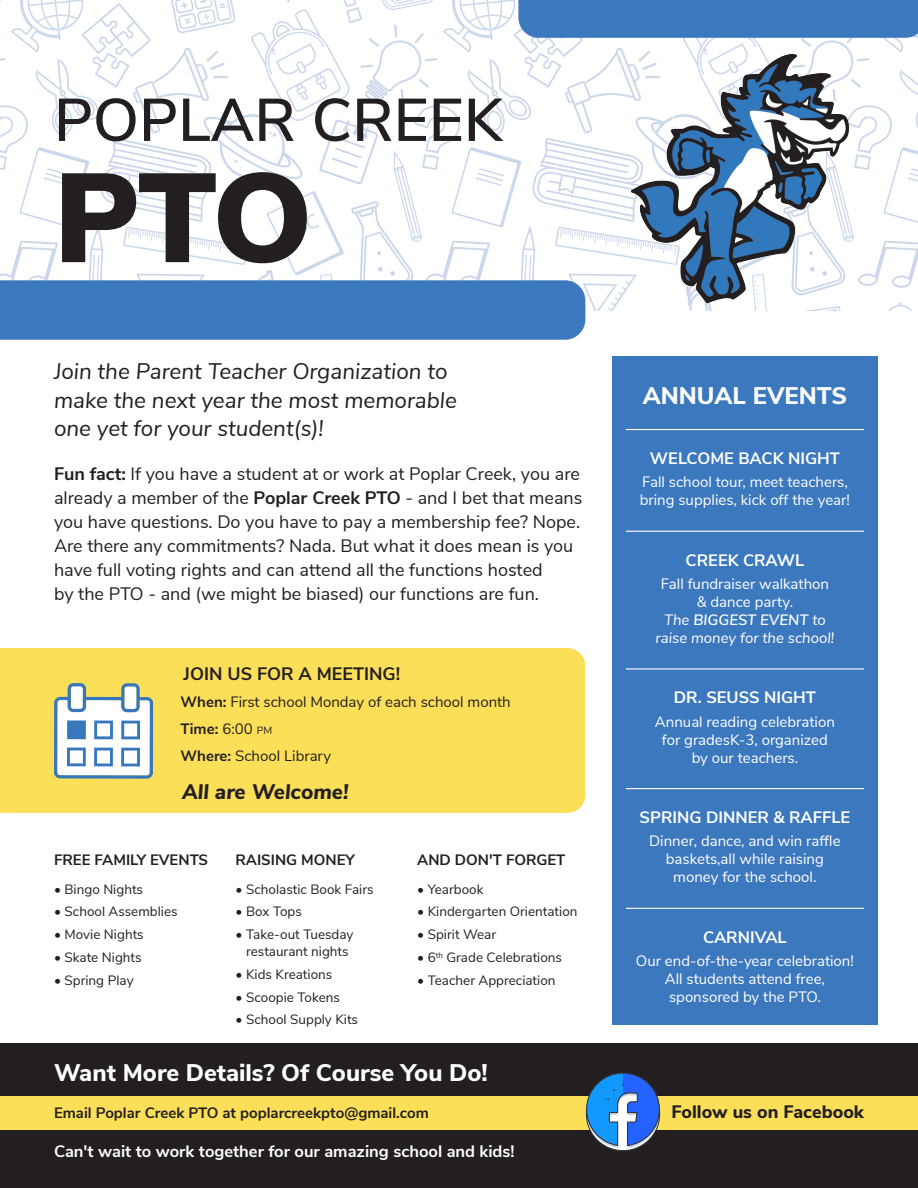
<style>
.page{position:relative;width:918px;height:1188px;background:#fff}
.page>*{position:absolute;margin:0;border:0;box-sizing:border-box;transform-origin:0 0}
.t1{font:900 126px "Nunito Sans";color:#231f20}
.t2{font:600 60px "Nunito Sans";color:#231f20}
.t3{font:800 24px "Nunito Sans";color:#fff}
.t4{font:italic 22.5px/28.5px "Nunito Sans";color:#231f20}
.t5{font:italic 800 21px "Nunito Sans";color:#231f20}
.t6{font:18px/24px "Nunito Sans";color:#231f20}
.t7{font:700 18px "Nunito Sans";color:#231f20}
.t8{font:800 18px "Nunito Sans";color:#231f20}
.t9{font:700 16.5px "Nunito Sans";color:#fff}
.t10{font:15px/18px "Nunito Sans";color:#fff;text-align:center}
.t11{font:700 15px "Nunito Sans";color:#231f20}
.t12{font:15px/27px "Nunito Sans";color:#231f20}
.t13{font:13.5px/16.2px "Nunito Sans";color:#231f20;text-align:center}
.s1{font-weight:700}
.s2{font-size:10.5px}
.s3{font-style:italic}
.s4{font-weight:600;font-style:italic}
</style>
<div class="page">
<div style="left:612px;top:356px;width:266px;height:669px;background:#3c78be"></div>
<hr style="left:626px;top:429px;width:238px;height:1px;background:#fff">
<hr style="left:626px;top:531px;width:238px;height:1px;background:#fff">
<hr style="left:626px;top:668px;width:238px;height:1px;background:#fff">
<hr style="left:626px;top:788px;width:238px;height:1px;background:#fff">
<hr style="left:626px;top:908px;width:238px;height:1px;background:#fff">
<div style="left:0;top:1043px;width:918px;height:145px;background:#231f20"></div>
<div style="left:0;top:1096px;width:918px;height:34px;background:#fbdf58"></div>
<svg style="left:0;top:0;width:918px;height:340px"></svg>
<div style="left:0;top:648px;width:585px;height:165px;background:#fbdf58"></div>
<svg style="left:54px;top:683px;width:99px;height:96px"></svg>
<svg style="left:585px;top:1072px;width:76px;height:79px"></svg>
<h2 class="t2" style="left:54px;top:76px;width:450px">POPLAR CREEK</h2>
<h1 class="t1" style="left:54px;top:126px;width:260px">PTO</h1>
<h3 class="t4" style="left:54px;top:356px;width:404px">Join the Parent Teacher Organization to make the next year the most memorable one yet for your student(s)!</h3>
<p class="t6" style="left:54px;top:461px;width:530px"><span class="s1">Fun fact:</span> If you have a student at or work at Poplar Creek, you are already a member of the <span class="s1">Poplar Creek PTO</span> - and I bet that means you have questions. Do you have to pay a membership fee? Nope.<br>Are there any commitments? Nada. But what it does mean is you have full voting rights and can attend all the functions hosted<br>by the PTO - and (we might be biased) our functions are fun.</p>
<p class="t7" style="left:184px;top:660px;width:218px">JOIN US FOR A MEETING!</p>
<p class="t12" style="left:181px;top:687px;width:332px"><span class="s1">When:</span> First school Monday of each school month<br><span class="s1">Time:</span> 6:00 <span class="s2">pm<br></span><span class="s1">Where:</span> School Library</p>
<h3 class="t5" style="left:182px;top:777px;width:168px">All are Welcome!</h3>
<p class="t11" style="left:54px;top:849px;width:156px">FREE FAMILY EVENTS</p>
<p class="t13" style="left:54px;top:880px;width:91px">• Bingo Nights</p>
<p class="t13" style="left:54px;top:903px;width:125px">• School Assemblies</p>
<p class="t13" style="left:54px;top:926px;width:91px">• Movie Nights</p>
<p class="t13" style="left:54px;top:949px;width:89px">• Skate Nights</p>
<p class="t13" style="left:54px;top:972px;width:81px">• Spring Play</p>
<p class="t11" style="left:236px;top:849px;width:121px">RAISING MONEY</p>
<p class="t13" style="left:236px;top:880px;width:139px">• Scholastic Book Fairs</p>
<p class="t13" style="left:236px;top:903px;width:68px">• Box Tops</p>
<p class="t13" style="left:236px;top:926px;width:119px">• Take-out Tuesday restaurant nights</p>
<p class="t13" style="left:236px;top:965px;width:98px">• Kids Kreations</p>
<p class="t13" style="left:236px;top:988px;width:106px">• Scoopie Tokens</p>
<p class="t13" style="left:236px;top:1011px;width:124px">• School Supply Kits</p>
<p class="t11" style="left:417px;top:849px;width:150px">AND DON'T FORGET</p>
<p class="t13" style="left:417px;top:880px;width:68px">• Yearbook</p>
<p class="t13" style="left:417px;top:903px;width:162px">• Kindergarten Orientation</p>
<p class="t13" style="left:417px;top:926px;width:80px">• Spirit Wear</p>
<p class="t13" style="left:417px;top:949px;width:146px">• 6<sup>th</sup> Grade Celebrations</p>
<p class="t13" style="left:417px;top:972px;width:140px">• Teacher Appreciation</p>
<h3 class="t3" style="left:54px;top:1055px;width:435px">Want More Details? Of Course You Do!</h3>
<p class="t11" style="left:54px;top:1102px;width:376px">Email Poplar Creek PTO at poplarcreekpto@gmail.com</p>
<p class="t9" style="left:54px;top:1139px;width:462px">Can't wait to work together for our amazing school and kids!</p>
<h3 class="t3" style="left:643px;top:378px;width:206px">ANNUAL EVENTS</h3>
<p class="t9" style="left:650px;top:446px;width:191px">WELCOME BACK NIGHT</p>
<p class="t10" style="left:640px;top:472px;width:212px;text-align:left">Fall school tour, meet teachers, bring supplies, kick off the year!</p>
<p class="t9" style="left:686px;top:548px;width:120px">CREEK CRAWL</p>
<p class="t10" style="left:656px;top:574px;width:180px">Fall fundraiser walkathon &amp; dance party.<br><span class="s3">The</span> <span class="s4">BIGGEST EVENT</span> <span class="s3">to raise money for the school!</span></p>
<p class="t9" style="left:674px;top:685px;width:144px">DR. SEUSS NIGHT</p>
<p class="t10" style="left:655px;top:712px;width:181px">Annual reading celebration for gradesK-3, organized by our teachers.</p>
<p class="t9" style="left:640px;top:805px;width:212px">SPRING DINNER &amp; RAFFLE</p>
<p class="t10" style="left:649px;top:831px;width:193px">Dinner, dance, and win raffle baskets,all while raising money for the school.</p>
<p class="t9" style="left:703px;top:925px;width:85px">CARNIVAL</p>
<p class="t10" style="left:636px;top:951px;width:219px">Our end-of-the-year celebration!<br>All students attend free, sponsored by the PTO.</p>
<p class="t8" style="left:671px;top:1098px;width:194px">Follow us on Facebook</p>
</div>
